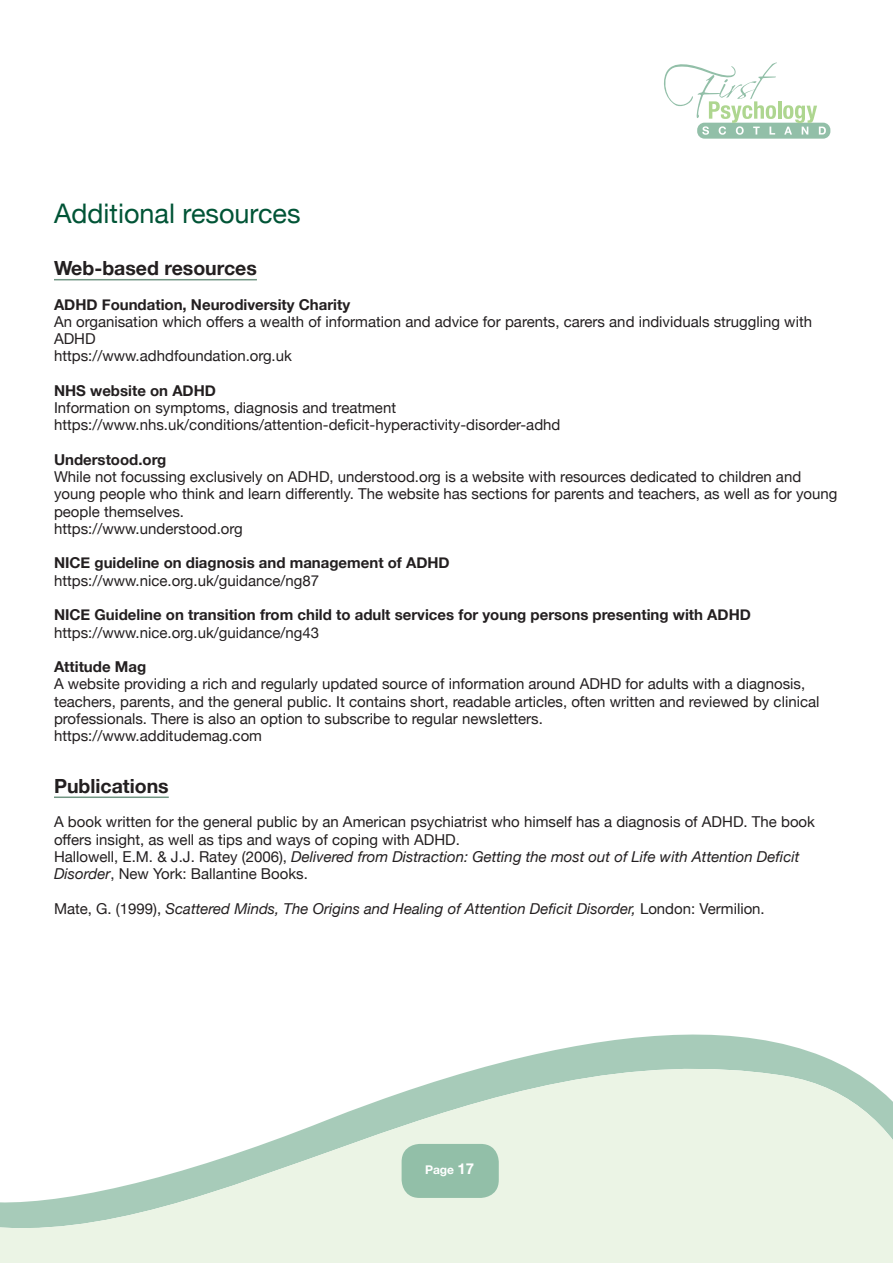
<style>
.page{position:relative;width:893px;height:1263px;background:#fff}
.page>*{position:absolute;margin:0;border:0;box-sizing:border-box;transform-origin:0 0}
.t1{font:27px "Helvetica Neue";color:#015436}
.t2{font:700 19.5px "Helvetica Neue";color:#231f20}
.t3{font:15px/17.2px "Helvetica Neue";color:#231f20}
.t4{font:700 15px "Helvetica Neue";color:#231f20}
.t5{font:italic 15px "Helvetica Neue";color:#231f20}
.t6{font:700 12px "Helvetica Neue";color:#fff}
.s1{font-style:italic}
.s2{font-style:normal}
.s3{font-size:15px}
</style>
<div class="page">
<svg style="left:0;top:1034px;width:893px;height:229px;fill:#ebf4e5"></svg>
<div style="left:697px;top:123px;width:133px;height:16px;background:#92bfa8;border-radius:7px"></div>
<hr style="left:778px;top:101px;width:3px;height:18px;background:#aed690">
<svg style="left:783px;top:105px;width:43px;height:30px"></svg>
<svg style="left:664px;top:62px;width:113px;height:73px"></svg>
<div style="left:402px;top:1144px;width:97px;height:54px;background:#92bfa8;border-radius:18px"></div>
<hr style="left:54px;top:279px;width:203px;height:1px;background:#719683">
<hr style="left:54px;top:796px;width:115px;height:2px;background:#719683">
<h1 class="t1" style="left:54px;top:194px;width:248px">Additional resources</h1>
<h2 class="t2" style="left:54px;top:253px;width:204px">Web-based resources</h2>
<p class="t4" style="left:54px;top:293px;width:298px">ADHD Foundation, Neurodiversity Charity</p>
<p class="t3" style="left:54px;top:314px;width:760px">An organisation which offers a wealth of information and advice for parents, carers and individuals struggling with<br>ADHD<br>https://www.adhdfoundation.org.uk</p>
<p class="t4" style="left:54px;top:379px;width:163px">NHS website on ADHD</p>
<p class="t3" style="left:54px;top:400px;width:508px">Information on symptoms, diagnosis and treatment https://www.nhs.uk/conditions/attention-deficit-hyperactivity-disorder-adhd</p>
<p class="t4" style="left:54px;top:448px;width:114px">Understood.org</p>
<p class="t3" style="left:54px;top:469px;width:785px">While not focussing exclusively on ADHD, understood.org is a website with resources dedicated to children and young people who think and learn differently. The website has sections for parents and teachers, as well as for young people themselves.<br>https://www.understood.org</p>
<p class="t4" style="left:54px;top:551px;width:397px">NICE guideline on diagnosis and management of ADHD</p>
<p class="t3" style="left:54px;top:573px;width:267px">https://www.nice.org.uk/guidance/ng87</p>
<p class="t4" style="left:54px;top:603px;width:698px">NICE Guideline on transition from child to adult services for young persons presenting with ADHD</p>
<p class="t3" style="left:54px;top:624px;width:267px">https://www.nice.org.uk/guidance/ng43</p>
<p class="t4" style="left:54px;top:655px;width:94px">Attitude Mag</p>
<p class="t3" style="left:54px;top:676px;width:767px">A website providing a rich and regularly updated source of information around ADHD for adults with a diagnosis, teachers, parents, and the general public. It contains short, readable articles, often written and reviewed by clinical professionals. There is also an option to subscribe to regular newsletters.<br>https://www.additudemag.com</p>
<h2 class="t2" style="left:54px;top:770px;width:116px">Publications</h2>
<p class="t3" style="left:54px;top:814px;width:762px">A book written for the general public by an American psychiatrist who himself has a diagnosis of ADHD. The book offers insight, as well as tips and ways of coping with ADHD.<br>Hallowell, E.M. &amp; J.J. Ratey (2006), <span class="s1">Delivered from Distraction: Getting the most out of Life with Attention Deficit Disorder</span>, New York: Ballantine Books.</p>
<p class="t5" style="left:54px;top:897px;width:712px"><span class="s2">Mate, G. (1999),</span> Scattered Minds, The Origins and Healing of Attention Deficit Disorder, <span class="s2">London: Vermilion.</span></p>
<p class="t6" style="left:425px;top:1160px;width:51px">Page <span class="s3">17</span></p>
</div>
